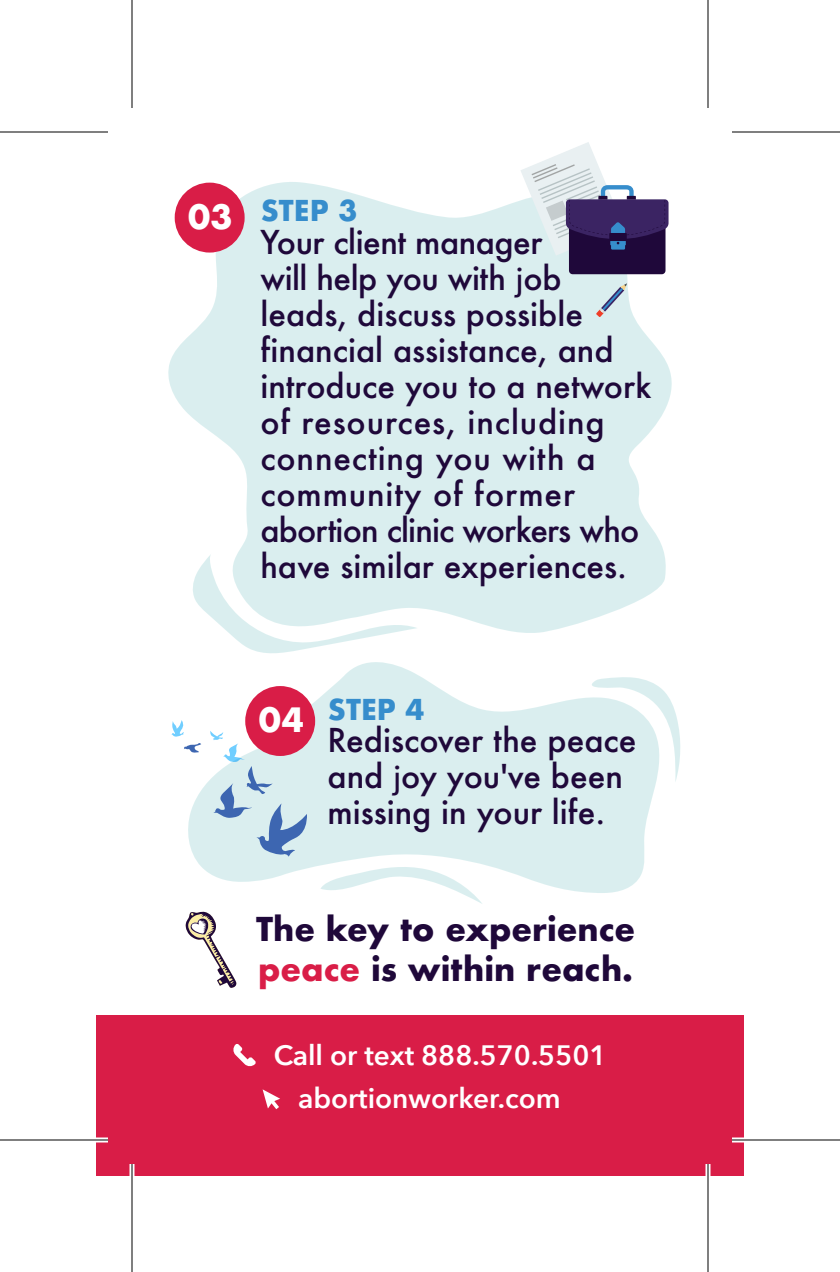
<style>
.page{position:relative;width:840px;height:1272px;background:#fff}
.page>*{position:absolute;margin:0;border:0;box-sizing:border-box;transform-origin:0 0}
.t1{font:700 32.8px "Futura";color:#fff}
.t2{font:500 32px/36px "Futura";color:#1f083a}
.t3{font:700 32px/40px "Futura";color:#1f083a}
.t4{font:600 28px/43.6px "Avenir Next";color:#fff}
.t5{font:700 28px "Futura";color:#368dcc}
.s1{font-family:"Avenir Next"}
.s2{color:#d91d47}
</style>
<div class="page">
<svg style="left:188px;top:662px;width:468px;height:231px;fill:#daeeef"></svg>
<svg style="left:168px;top:182px;width:504px;height:451px;fill:#daeeef"></svg>
<div style="left:96px;top:1016px;width:648px;height:160px;background:#d91d47"></div>
<svg style="left:171px;top:720px;width:30px;height:34px"></svg>
<svg style="left:210px;top:731px;width:97px;height:126px;background:#c5dbe7"></svg>
<div style="left:175px;top:183px;width:70px;height:70px;background:#d91d47;border-radius:50%"></div>
<div style="left:245px;top:686px;width:70px;height:70px;background:#d91d47;border-radius:50%"></div>
<svg style="left:596px;top:283px;width:31px;height:34px"></svg>
<svg style="left:520px;top:142px;width:149px;height:132px"></svg>
<svg style="left:186px;top:912px;width:51px;height:76px"></svg>
<svg style="left:263px;top:1089px;width:17px;height:20px"></svg>
<svg style="left:233px;top:1044px;width:23px;height:23px"></svg>
<svg style="left:592px;top:677px;width:88px;height:106px"></svg>
<svg style="left:193px;top:553px;width:225px;height:100px"></svg>
<svg style="left:320px;top:867px;width:163px;height:37px"></svg>
<hr style="left:0;top:1138px;width:108px;height:4px;background:#fff">
<hr style="left:732px;top:1138px;width:108px;height:4px;background:#fff">
<hr style="left:130px;top:1164px;width:4px;height:108px;background:#fff">
<hr style="left:706px;top:1164px;width:4px;height:108px;background:#fff">
<hr style="left:0;top:131px;width:108px;height:2px;background:#000">
<hr style="left:732px;top:131px;width:108px;height:2px;background:#000">
<hr style="left:0;top:1139px;width:108px;height:2px;background:#000">
<hr style="left:732px;top:1139px;width:108px;height:2px;background:#000">
<hr style="left:131px;top:0;width:2px;height:108px;background:#000">
<hr style="left:131px;top:1164px;width:2px;height:108px;background:#000">
<hr style="left:707px;top:0;width:2px;height:108px;background:#000">
<hr style="left:707px;top:1164px;width:2px;height:108px;background:#000">
<p class="t1" style="left:188px;top:193px;width:46px">03</p>
<p class="t5" style="left:261px;top:190px;width:98px">STEP 3</p>
<p class="t2" style="left:260px;top:223px;width:393px">Your client manager<br>will help you with <span class="s1">j</span>ob leads, discuss possible financial assistance, and introduce you to a network of resources, including connecting you with a community of former abortion clinic workers who have similar experiences.</p>
<p class="t1" style="left:259px;top:696px;width:47px">04</p>
<p class="t5" style="left:328px;top:689px;width:98px">STEP 4</p>
<p class="t2" style="left:327px;top:722px;width:311px">Rediscover the peace and <span class="s1">j</span>oy you've been missing in your life.</p>
<p class="t3" style="left:256px;top:909px;width:381px">The key to experience <span class="s2">peace</span> is within reach.</p>
<p class="t4" style="left:298px;top:1032px;width:310px;text-indent:-24px">Call or text 888.570.5501 abortionworker.com</p>
</div>
